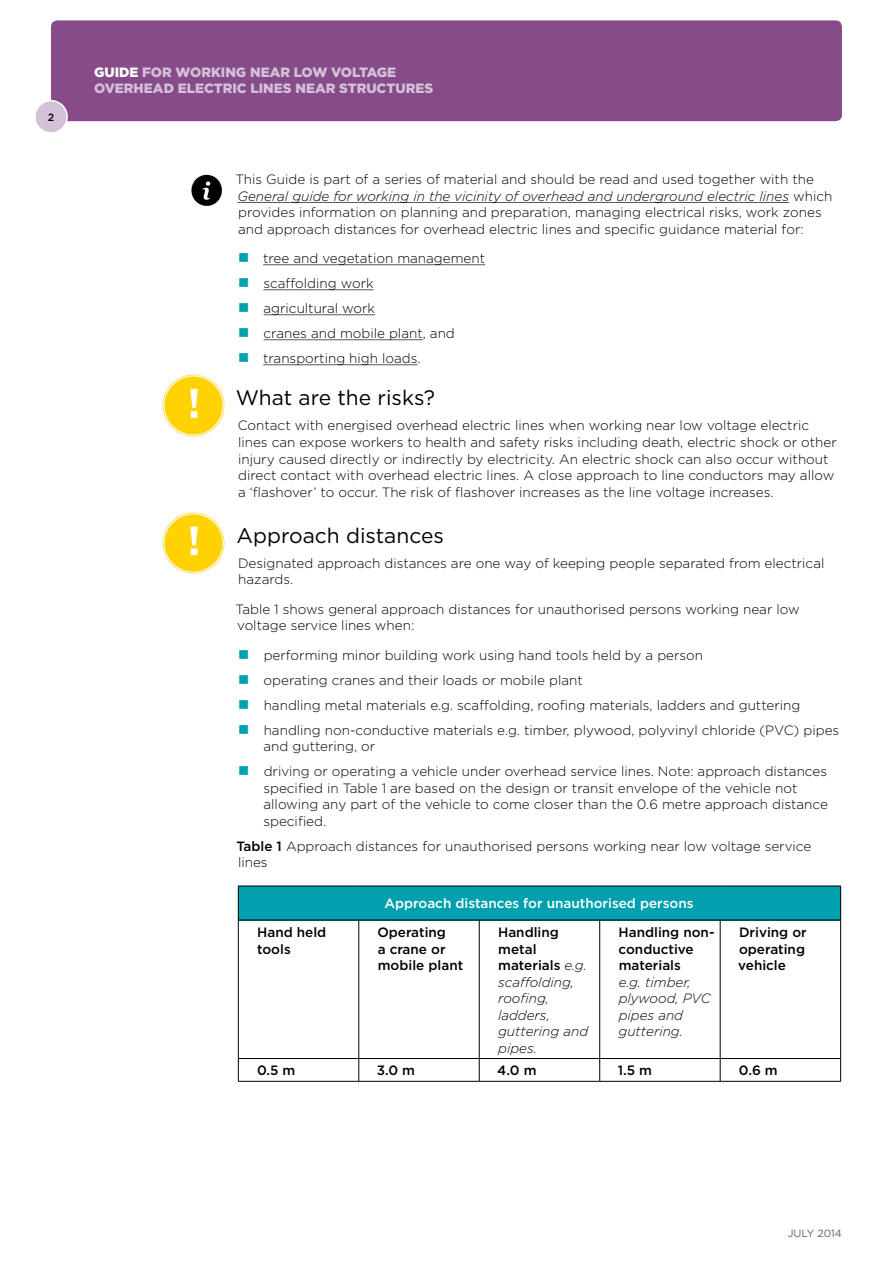
<style>
.page{position:relative;width:893px;height:1263px;background:#fff}
.page>*{position:absolute;margin:0;border:0;box-sizing:border-box;transform-origin:0 0}
.Header_2{font:21px "Gotham";color:#000}
.Body_copy{font:300 13.5px/16.5px "Gotham";color:#000}
.Body_copy-2{font:italic 300 13.5px/16.5px "Gotham";color:#000}
.Body_copy-3{font:500 13.5px/16.5px "Gotham";color:#000}
.t1{font:900 13.5px/16.5px "Gotham";color:#d3c1d8}
.Body_copy-4{font:500 13.5px "Gotham";color:#fff}
.t2{font:10.5px "Gotham";color:#5f6062}
.Body_copy-5{font:500 10.5px "Gotham";color:#000}
.s1{color:#fff}
.s2{font-style:italic}
.s3{font-weight:500}
.s4{font-weight:500;font-style:normal}
</style>
<div class="page">
<div style="left:51px;top:20px;width:791px;height:101px;background:#874b8a;border-radius:6px"></div>
<div style="left:35px;top:101px;width:32px;height:32px;background:#d3c1d8;border-radius:50%"></div>
<div style="left:34px;top:100px;width:34px;height:34px;border:2px solid #fff;border-radius:50%"></div>
<hr style="left:237px;top:202px;width:552px;height:1px;background:#58595b">
<hr style="left:263px;top:264px;width:222px;height:1px;background:#58595b">
<hr style="left:263px;top:289px;width:111px;height:1px;background:#58595b">
<hr style="left:264px;top:314px;width:111px;height:1px;background:#58595b">
<hr style="left:264px;top:339px;width:159px;height:1px;background:#58595b">
<hr style="left:263px;top:364px;width:155px;height:1px;background:#58595b">
<div style="left:238px;top:886px;width:603px;height:34px;background:#00a0af"></div>
<hr style="left:238px;top:886px;width:121px;height:1px;background:#000">
<hr style="left:238px;top:886px;width:1px;height:34px;background:#000">
<hr style="left:359px;top:886px;width:120px;height:1px;background:#000">
<hr style="left:479px;top:886px;width:121px;height:1px;background:#000">
<hr style="left:600px;top:886px;width:120px;height:1px;background:#000">
<hr style="left:720px;top:886px;width:121px;height:1px;background:#000">
<hr style="left:840px;top:886px;width:1px;height:34px;background:#000">
<hr style="left:238px;top:920px;width:121px;height:1px;background:#000">
<hr style="left:359px;top:920px;width:120px;height:1px;background:#000">
<hr style="left:479px;top:920px;width:121px;height:1px;background:#000">
<hr style="left:600px;top:920px;width:120px;height:1px;background:#000">
<hr style="left:720px;top:920px;width:121px;height:1px;background:#000">
<hr style="left:238px;top:920px;width:1px;height:138px;background:#000">
<hr style="left:358px;top:920px;width:1px;height:138px;background:#000">
<hr style="left:479px;top:920px;width:1px;height:138px;background:#000">
<hr style="left:599px;top:920px;width:1px;height:138px;background:#000">
<hr style="left:720px;top:920px;width:1px;height:138px;background:#000">
<hr style="left:840px;top:920px;width:1px;height:138px;background:#000">
<hr style="left:238px;top:1058px;width:121px;height:1px;background:#000">
<svg style="left:238px;top:1059px;width:1px;height:22px"></svg>
<hr style="left:359px;top:1058px;width:120px;height:1px;background:#000">
<svg style="left:358px;top:1059px;width:1px;height:22px"></svg>
<hr style="left:479px;top:1058px;width:121px;height:1px;background:#000">
<svg style="left:479px;top:1059px;width:1px;height:22px"></svg>
<hr style="left:600px;top:1058px;width:120px;height:1px;background:#000">
<svg style="left:599px;top:1059px;width:1px;height:22px"></svg>
<hr style="left:720px;top:1058px;width:121px;height:1px;background:#000">
<svg style="left:720px;top:1059px;width:1px;height:22px"></svg>
<svg style="left:840px;top:1059px;width:1px;height:22px"></svg>
<hr style="left:238px;top:1081px;width:121px;height:1px;background:#000">
<hr style="left:359px;top:1081px;width:120px;height:1px;background:#000">
<hr style="left:479px;top:1081px;width:121px;height:1px;background:#000">
<hr style="left:600px;top:1081px;width:120px;height:1px;background:#000">
<hr style="left:720px;top:1081px;width:121px;height:1px;background:#000">
<img style="left:191px;top:174px;width:31px;height:32px">
<img style="left:162px;top:374px;width:63px;height:63px">
<img style="left:162px;top:512px;width:63px;height:62px">
<p class="Body_copy-5" style="left:48px;top:111px;width:8px">2</p>
<p class="t1" style="left:94px;top:64px;width:341px"><span class="s1">GUIDE</span> FOR WORKING NEAR LOW VOLTAGE<br>OVERHEAD ELECTRIC LINES NEAR STRUCTURES</p>
<p class="Body_copy" style="left:235px;top:171px;width:598px">This Guide is part of a series of material and should be read and used together with the <span class="s2">General guide for working in the vicinity of overhead and underground electric lines</span> which provides information on planning and preparation, managing electrical risks, work zones and approach distances for overhead electric lines and specific guidance material for:</p>
<p class="Body_copy" style="left:263px;top:250px;width:224px">tree and vegetation management</p>
<p class="Body_copy" style="left:263px;top:275px;width:112px">scaffolding work</p>
<p class="Body_copy" style="left:264px;top:300px;width:113px">agricultural work</p>
<p class="Body_copy" style="left:264px;top:325px;width:193px">cranes and mobile plant, and</p>
<p class="Body_copy" style="left:263px;top:350px;width:159px">transporting high loads.</p>
<p class="Header_2" style="left:236px;top:385px;width:201px">What are the risks?</p>
<p class="Body_copy" style="left:238px;top:417px;width:601px">Contact with energised overhead electric lines when working near low voltage electric lines can expose workers to health and safety risks including death, electric shock or other injury caused directly or indirectly by electricity. An electric shock can also occur without direct contact with overhead electric lines. A close approach to line conductors may allow a ‘flashover’ to occur. The risk of flashover increases as the line voltage increases.</p>
<p class="Header_2" style="left:237px;top:523px;width:209px">Approach distances</p>
<p class="Body_copy" style="left:238px;top:555px;width:588px">Designated approach distances are one way of keeping people separated from electrical hazards.</p>
<p class="Body_copy" style="left:235px;top:601px;width:566px">Table 1 shows general approach distances for unauthorised persons working near low voltage service lines when:</p>
<p class="Body_copy" style="left:264px;top:646px;width:441px">performing minor building work using hand tools held by a person</p>
<p class="Body_copy" style="left:264px;top:671px;width:321px">operating cranes and their loads or mobile plant</p>
<p class="Body_copy" style="left:264px;top:696px;width:538px">handling metal materials e.g. scaffolding, roofing materials, ladders and guttering</p>
<p class="Body_copy" style="left:264px;top:721px;width:577px">handling non-conductive materials e.g. timber, plywood, polyvinyl chloride (PVC) pipes and guttering, or</p>
<p class="Body_copy" style="left:263px;top:763px;width:566px">driving or operating a vehicle under overhead service lines. Note: approach distances specified in Table 1 are based on the design or transit envelope of the vehicle not allowing any part of the vehicle to come closer than the 0.6 metre approach distance specified.</p>
<p class="Body_copy" style="left:236px;top:837px;width:576px"><span class="s3">Table 1</span> Approach distances for unauthorised persons working near low voltage service lines</p>
<p class="Body_copy-4" style="left:384px;top:895px;width:311px">Approach distances for unauthorised persons</p>
<p class="Body_copy-3" style="left:257px;top:924px;width:71px">Hand held tools</p>
<p class="Body_copy-3" style="left:377px;top:924px;width:87px">Operating<br>a crane or mobile plant</p>
<p class="Body_copy-2" style="left:498px;top:924px;width:92px"><span class="s4">Handling metal materials</span> e.g. scaffolding, roofing, ladders, guttering and pipes.</p>
<p class="Body_copy-2" style="left:618px;top:924px;width:97px"><span class="s4">Handling non&shy;conductive materials<br></span>e.g. timber, plywood, PVC pipes and guttering.</p>
<p class="Body_copy-3" style="left:738px;top:924px;width:70px">Driving or operating vehicle</p>
<p class="Body_copy-3" style="left:257px;top:1062px;width:40px">0.5 m</p>
<p class="Body_copy-3" style="left:377px;top:1062px;width:40px">3.0 m</p>
<p class="Body_copy-3" style="left:497px;top:1062px;width:41px">4.0 m</p>
<p class="Body_copy-3" style="left:618px;top:1062px;width:36px">1.5 m</p>
<p class="Body_copy-3" style="left:739px;top:1062px;width:40px">0.6 m</p>
<p class="t2" style="left:788px;top:1227px;width:56px">JULY 2014</p>
</div>
